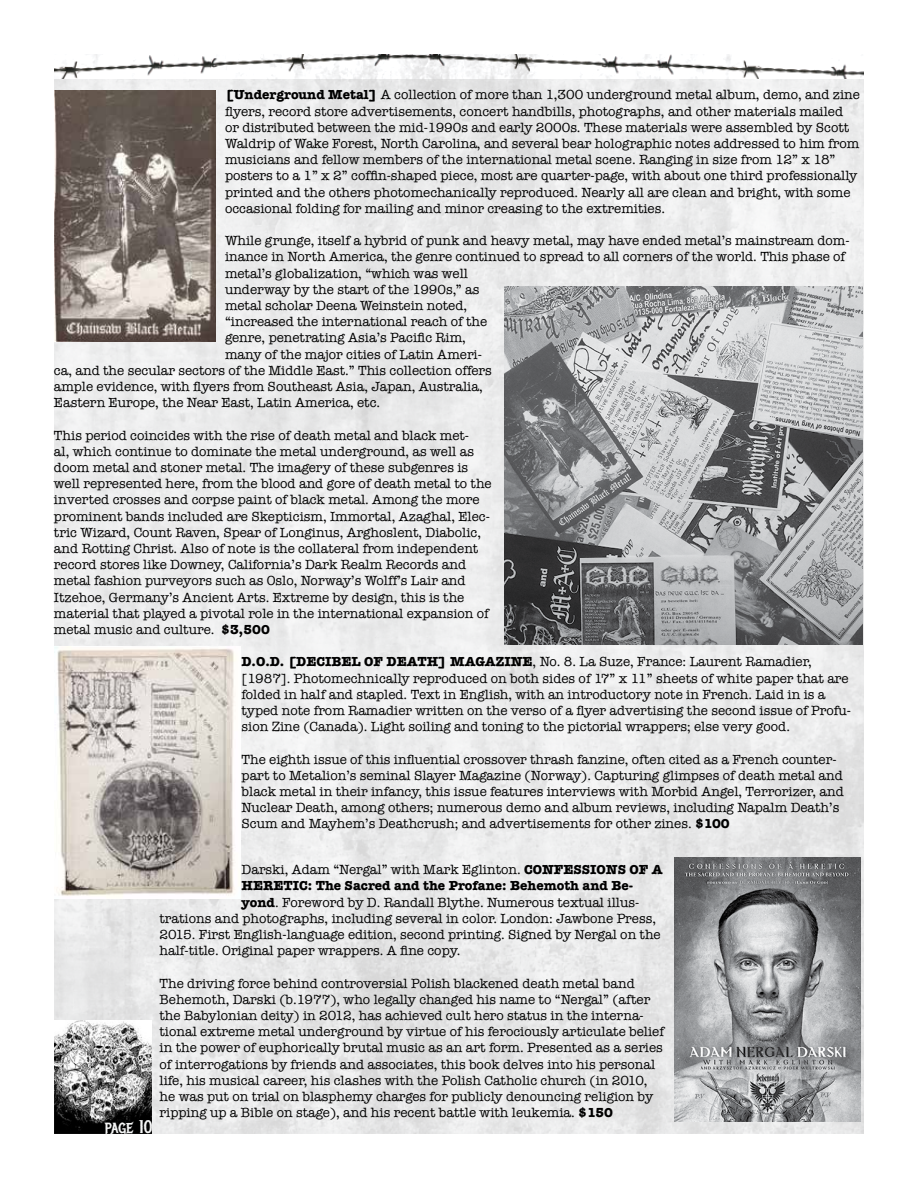
<style>
.page{position:relative;width:918px;height:1188px;background:#fff}
.page>*{position:absolute;margin:0;border:0;box-sizing:border-box;transform-origin:0 0}
.t1{font:18px "Metal Mania";color:#f5f6f6}
.t2{font:13.5px/16.2px "American Typewriter";color:#000}
.t3{font:700 13.5px "American Typewriter";color:#000}
.s1{font-weight:700}
</style>
<div class="page">
<img style="left:54px;top:79px;width:810px;height:1055px">
<img style="left:54px;top:1020px;width:97px;height:114px">
<img style="left:675px;top:857px;width:186px;height:265px">
<img style="left:504px;top:286px;width:358px;height:359px">
<img style="left:54px;top:54px;width:810px;height:25px">
<img style="left:54px;top:646px;width:186px;height:252px">
<img style="left:54px;top:90px;width:162px;height:252px">
<p class="t2" style="left:225px;top:86px;width:636px"><span class="s1">[Underground Metal]</span> A collection of more than 1,300 underground metal album, demo, and zine flyers, record store advertisements, concert handbills, photographs, and other materials mailed or distributed between the mid-1990s and early 2000s. These materials were assembled by Scott Waldrip of Wake Forest, North Carolina, and several bear holographic notes addressed to him from musicians and fellow members of the international metal scene. Ranging in size from 12” x 18” posters to a 1” x 2” coffin-shaped piece, most are quarter-page, with about one third professionally printed and the others photomechanically reproduced. Nearly all are clean and bright, with some occasional folding for mailing and minor creasing to the extremities.</p>
<p class="t2" style="left:225px;top:232px;width:626px">While grunge, itself a hybrid of punk and heavy metal, may have ended metal’s mainstream dom-</p>
<p class="t2" style="left:225px;top:248px;width:622px">inance in North America, the genre continued to spread to all corners of the world. This phase of</p>
<p class="t2" style="left:225px;top:264px;width:245px">metal’s globalization, “which was well</p>
<p class="t2" style="left:225px;top:281px;width:256px">underway by the start of the 1990s,” as</p>
<p class="t2" style="left:225px;top:297px;width:244px">metal scholar Deena Weinstein noted,</p>
<p class="t2" style="left:225px;top:313px;width:264px">“increased the international reach of the</p>
<p class="t2" style="left:225px;top:329px;width:242px">genre, penetrating Asia’s Pacific Rim,</p>
<p class="t2" style="left:225px;top:345px;width:259px">many of the major cities of Latin Ameri-</p>
<p class="t2" style="left:54px;top:362px;width:439px">ca, and the secular sectors of the Middle East.” This collection offers</p>
<p class="t2" style="left:54px;top:378px;width:430px">ample evidence, with flyers from Southeast Asia, Japan, Australia,</p>
<p class="t2" style="left:54px;top:394px;width:328px">Eastern Europe, the Near East, Latin America, etc.</p>
<p class="t2" style="left:54px;top:426px;width:439px">This period coincides with the rise of death metal and black met-<br>al, which continue to dominate the metal underground, as well as doom metal and stoner metal. The imagery of these subgenres is well represented here, from the blood and gore of death metal to the inverted crosses and corpse paint of black metal. Among the more prominent bands included are Skepticism, Immortal, Azaghal, Elec&shy;tric Wizard, Count Raven, Spear of Longinus, Arghoslent, Diabolic, and Rotting Christ. Also of note is the collateral from independent record stores like Downey, California’s Dark Realm Records and metal fashion purveyors such as Oslo, Norway’s Wolff’s Lair and Itzehoe, Germany’s Ancient Arts. Extreme by design, this is the material that played a pivotal role in the international expansion of metal music and culture. <span class="s1">$3,500</span></p>
<p class="t2" style="left:242px;top:653px;width:611px"><span class="s1">D.O.D. [DECIBEL OF DEATH] MAGAZINE</span>, No. 8. La Suze, France: Laurent Ramadier, [1987]. Photomechnically reproduced on both sides of 17” x 11” sheets of white paper that are folded in half and stapled. Text in English, with an introductory note in French. Laid in is a typed note from Ramadier written on the verso of a flyer advertising the second issue of Profu&shy;sion Zine (Canada). Light soiling and toning to the pictorial wrappers; else very good.</p>
<p class="t2" style="left:242px;top:750px;width:604px">The eighth issue of this influential crossover thrash fanzine, often cited as a French counter&shy;part to Metalion’s seminal Slayer Magazine (Norway). Capturing glimpses of death metal and black metal in their infancy, this issue features interviews with Morbid Angel, Terrorizer, and Nuclear Death, among others; numerous demo and album reviews, including Napalm Death’s Scum and Mayhem’s Deathcrush; and advertisements for other zines. <span class="s1">$100</span></p>
<p class="t2" style="left:242px;top:861px;width:423px">Darski, Adam “Nergal” with Mark Eglinton. <span class="s1">CONFESSIONS OF A</span></p>
<p class="t3" style="left:242px;top:874px;width:393px">HERETIC: The Sacred and the Profane: Behemoth and Be-</p>
<p class="t2" style="left:242px;top:894px;width:399px"><span class="s1">yond</span>. Foreword by D. Randall Blythe. Numerous textual illus-</p>
<p class="t2" style="left:160px;top:910px;width:498px">trations and photographs, including several in color. London: Jawbone Press,</p>
<p class="t2" style="left:160px;top:926px;width:503px">2015. First English-language edition, second printing. Signed by Nergal on the</p>
<p class="t2" style="left:160px;top:942px;width:302px">half-title. Original paper wrappers. A fine copy.</p>
<p class="t2" style="left:160px;top:975px;width:506px">The driving force behind controversial Polish blackened death metal band Behemoth, Darski (b.1977), who legally changed his name to “Nergal” (after the Babylonian deity) in 2012, has achieved cult hero status in the interna&shy;tional extreme metal underground by virtue of his ferociously articulate belief in the power of euphorically brutal music as an art form. Presented as a series of interrogations by friends and associates, this book delves into his personal life, his musical career, his clashes with the Polish Catholic church (in 2010, he was put on trial on blasphemy charges for publicly denouncing religion by ripping up a Bible on stage), and his recent battle with leukemia. <span class="s1">$150</span></p>
<h1 class="t1" style="left:105px;top:1116px;width:49px">page 10</h1>
</div>
